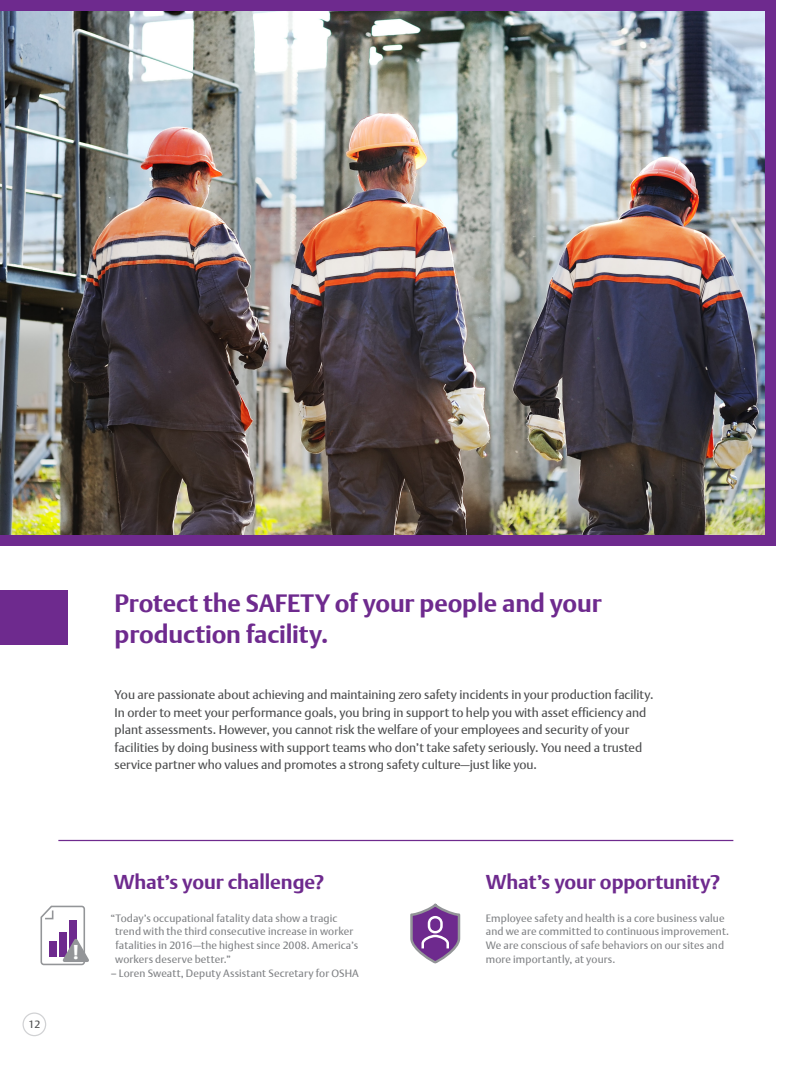
<style>
.page{position:relative;width:810px;height:1080px;background:#fff}
.page>*{position:absolute;margin:0;border:0;box-sizing:border-box;transform-origin:0 0}
.t1{font:700 25px/31.2px "DTL Argo T";letter-spacing:-.005em;color:#6e2a8e}
.t2{font:700 20px "DTL Argo T";letter-spacing:-.005em;color:#6e2a8e}
.t3{font:700 20px "DTL Argo T";color:#fff}
.Body{font:12.5px/17.5px "DTL Argo T";color:#4b4c4d}
.t4{font:10.62px/13.8px "DTL Argo T";letter-spacing:.01em;color:#808285}
.t5{font:10.62px "DTL Argo T";color:#4b4c4d}
</style>
<div class="page">
<div style="left:0;top:0;width:776px;height:546px;background:#6e2a8e"></div>
<img style="left:0;top:11px;width:765px;height:523px">
<div style="left:0;top:591px;width:68px;height:53px;background:#6e2a8e"></div>
<svg style="left:40px;top:905px;width:49px;height:61px"></svg>
<svg style="left:410px;top:903px;width:51px;height:61px"></svg>
<div style="left:428px;top:916px;width:15px;height:17px;border:2px solid #fff;border-radius:6px"></div>
<hr style="left:58px;top:840px;width:675px;height:1px;background:#6e2a8e">
<div style="left:22px;top:1012px;width:24px;height:24px;border:1px solid #d1d2d4;border-radius:50%"></div>
<p class="t1" style="left:115px;top:587px;width:489px">Protect the SAFETY of your people and your production facility.</p>
<p class="Body" style="left:115px;top:686px;width:541px">You are passionate about achieving and maintaining zero safety incidents in your production facility.<br>In order to meet your performance goals, you bring in support to help you with asset efficiency and plant assessments. However, you cannot risk the welfare of your employees and security of your facilities by doing business with support teams who don’t take safety seriously. You need a trusted service partner who values and promotes a strong safety culture—just like you.</p>
<p class="t5" style="left:28px;top:1018px;width:13px">12</p>
<p class="t3" style="left:73px;top:940px;width:8px">!</p>
<p class="t2" style="left:114px;top:870px;width:212px">What’s your challenge?</p>
<p class="t4" style="left:115px;top:911px;width:244px;text-indent:-5px">“Today’s occupational fatality data show a tragic trend with the third consecutive increase in worker fatalities in 2016—the highest since 2008. America’s workers deserve better.”</p>
<p class="t4" style="left:111px;top:966px;width:250px">– Loren Sweatt, Deputy Assistant Secretary for OSHA</p>
<p class="t2" style="left:486px;top:870px;width:236px">What’s your opportunity?</p>
<p class="t4" style="left:486px;top:911px;width:245px">Employee safety and health is a core business value and we are committed to continuous improvement.<br>We are conscious of safe behaviors on our sites and more importantly, at yours.</p>
</div>
